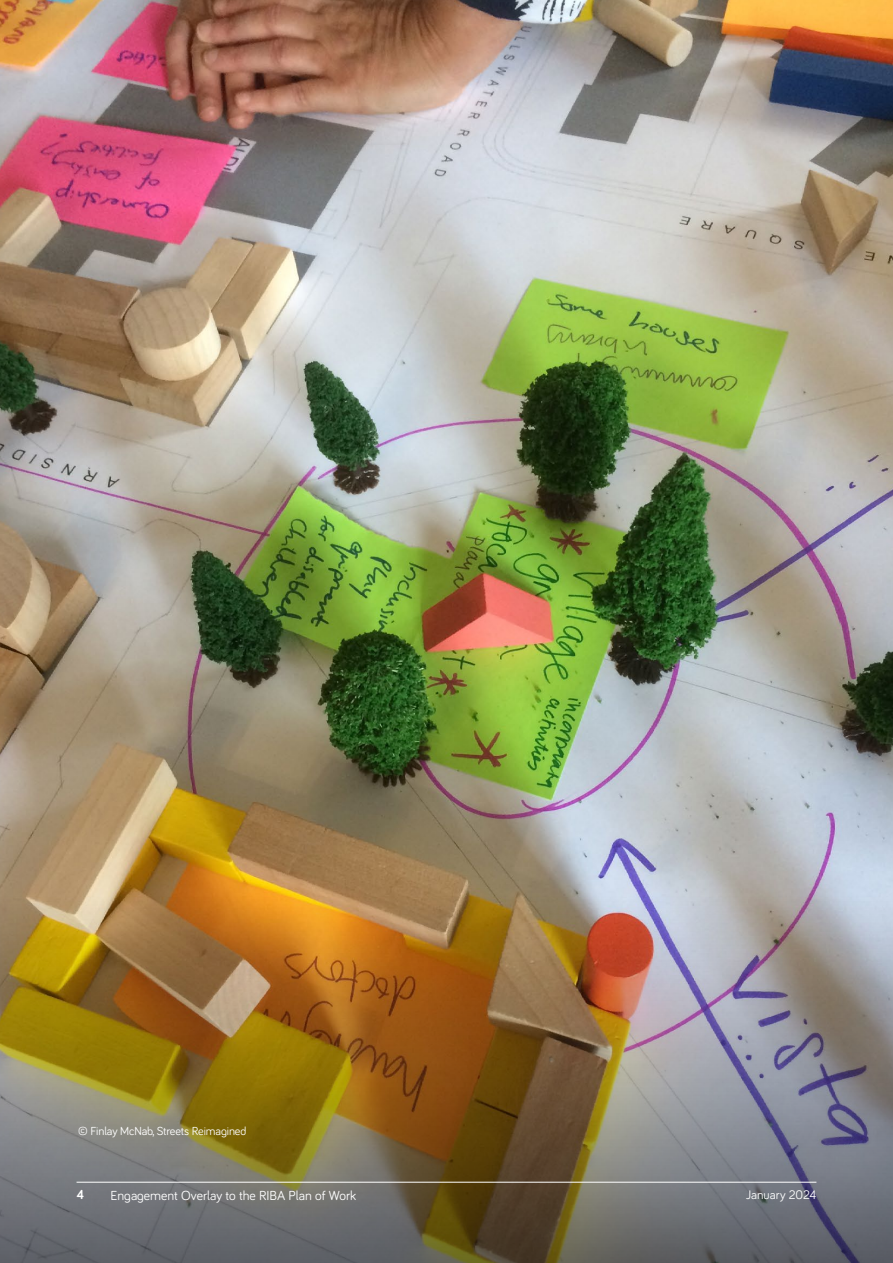
<style>
.page{position:relative;width:893px;height:1263px;background:#fff}
.page>*{position:absolute;margin:0;border:0;box-sizing:border-box;transform-origin:0 0}
.running_head{font:13.5px "Bariol";color:#fff}
.running_head-2{font:700 13.5px "Bariol";color:#fff}
.running_head-3{font:12.75px "Bariol";color:#fff}
.t1{font:12px "Bariol";letter-spacing:-.01em;color:#fff}
</style>
<div class="page">
<img style="left:0;top:0;width:893px;height:692px">
<img style="left:0;top:692px;width:893px;height:571px">
<hr style="left:77px;top:1182px;width:739px;height:1px;background:#fff">
<p class="t1" style="left:78px;top:1123px;width:170px">© Finlay McNab, Streets Reimagined</p>
<p class="running_head-2" style="left:77px;top:1185px;width:9px">4</p>
<p class="running_head" style="left:111px;top:1186px;width:247px">Engagement Overlay to the RIBA Plan of Work</p>
<p class="running_head-3" style="left:746px;top:1186px;width:72px">January 2024</p>
</div>
